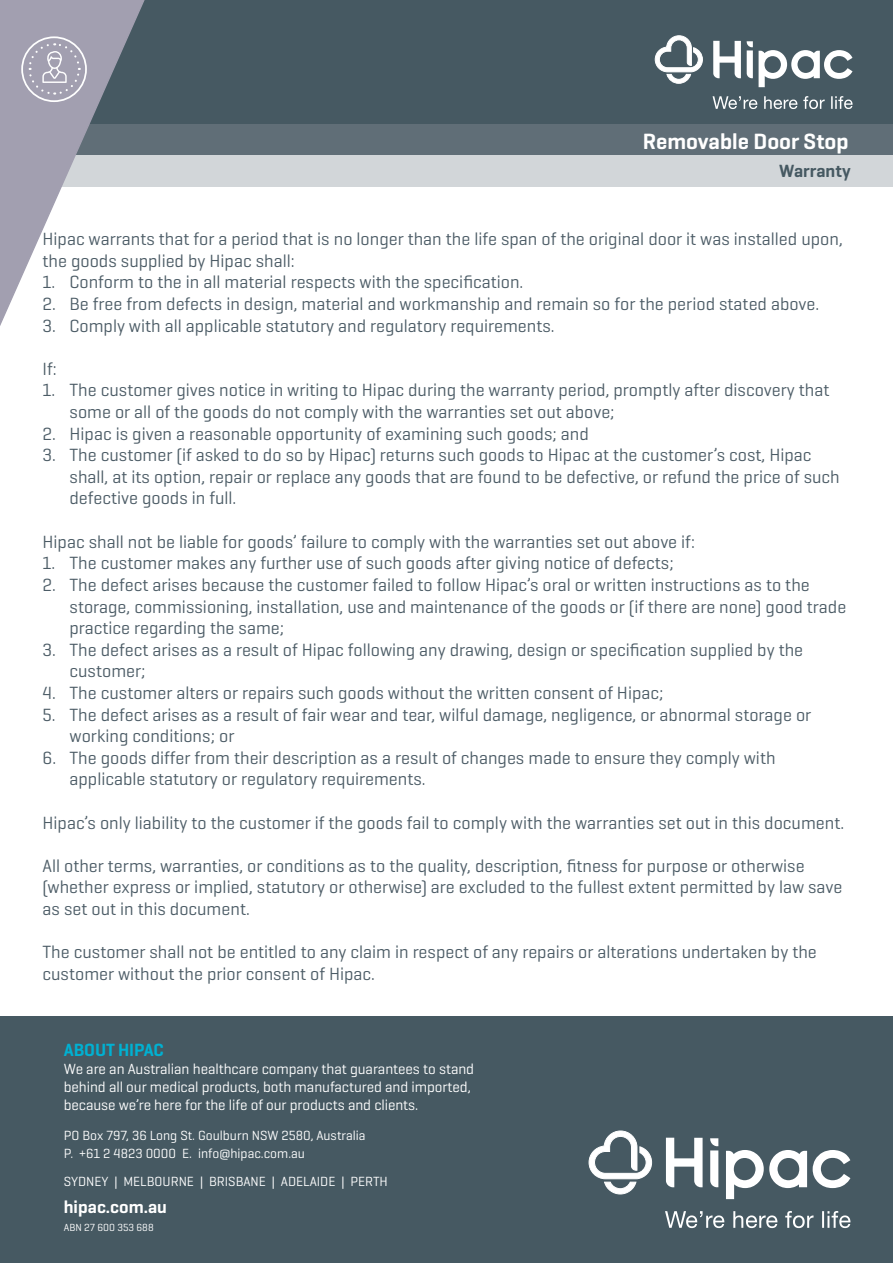
<style>
.page{position:relative;width:893px;height:1263px;background:#fff}
.page>*{position:absolute;margin:0;border:0;box-sizing:border-box;transform-origin:0 0}
.t1{font:600 22.5px "Geogrotesque";color:#fff}
.t2{font:18px/21.6px "Geogrotesque";color:#4c5c66}
.t3{font:600 18px "Geogrotesque";color:#fff}
.t4{font:600 18px "Geogrotesque";letter-spacing:-.005em;color:#00b1d2}
.t5{font:600 18px "Geogrotesque";color:#465962}
.t6{font:15px/18px "Geogrotesque";letter-spacing:-.005em;color:#fff}
.t7{font:13.5px/18px "Geogrotesque";color:#fff}
.t8{font:10.5px "Geogrotesque";color:#fff}
</style>
<div class="page">
<div style="left:0;top:1016px;width:893px;height:247px;background:#465962"></div>
<svg style="left:588px;top:1130px;width:65px;height:65px"></svg>
<svg style="left:665px;top:1211px;width:185px;height:17px"></svg>
<svg style="left:813px;top:1150px;width:37px;height:38px"></svg>
<svg style="left:726px;top:1150px;width:81px;height:49px"></svg>
<svg style="left:710px;top:1138px;width:8px;height:49px"></svg>
<svg style="left:666px;top:1138px;width:37px;height:49px"></svg>
<div style="left:0;top:123px;width:893px;height:32px;background:#606e77"></div>
<div style="left:0;top:155px;width:893px;height:32px;background:#d2d6d9"></div>
<div style="left:0;top:0;width:893px;height:123px;background:#465962"></div>
<svg style="left:654px;top:35px;width:49px;height:49px"></svg>
<svg style="left:713px;top:96px;width:140px;height:13px"></svg>
<svg style="left:759px;top:50px;width:93px;height:37px"></svg>
<svg style="left:747px;top:41px;width:6px;height:37px"></svg>
<svg style="left:713px;top:41px;width:28px;height:37px"></svg>
<svg style="left:0;top:0;width:168px;height:326px"></svg>
<div style="left:21px;top:36px;width:66px;height:66px;border:2px solid #fff;border-radius:50%"></div>
<svg style="left:27px;top:42px;width:54px;height:54px"></svg>
<p class="t1" style="left:643px;top:127px;width:207px">Removable Door Stop</p>
<p class="t5" style="left:779px;top:160px;width:73px">Warranty</p>
<p class="t2" style="left:43px;top:228px;width:802px">Hipac warrants that for a period that is no longer than the life span of the original door it was installed upon, the goods supplied by Hipac shall:</p>
<p class="t2" style="left:43px;top:271px;width:482px">1. Conform to the in all material respects with the specification.</p>
<p class="t2" style="left:43px;top:293px;width:778px">2. Be free from defects in design, material and workmanship and remain so for the period stated above.</p>
<p class="t2" style="left:43px;top:314px;width:514px">3. Comply with all applicable statutory and regulatory requirements.</p>
<p class="t2" style="left:43px;top:357px;width:16px">If:</p>
<p class="t2" style="left:70px;top:379px;width:761px;text-indent:-27px">1. The customer gives notice in writing to Hipac during the warranty period, promptly after discovery that some or all of the goods do not comply with the warranties set out above;</p>
<p class="t2" style="left:43px;top:422px;width:548px">2. Hipac is given a reasonable opportunity of examining such goods; and</p>
<p class="t2" style="left:70px;top:444px;width:772px;text-indent:-27px">3. The customer (if asked to do so by Hipac) returns such goods to Hipac at the customer’s cost, Hipac shall, at its option, repair or replace any goods that are found to be defective, or refund the price of such defective goods in full.</p>
<p class="t2" style="left:43px;top:530px;width:654px">Hipac shall not be liable for goods’ failure to comply with the warranties set out above if:</p>
<p class="t2" style="left:43px;top:552px;width:633px">1. The customer makes any further use of such goods after giving notice of defects;</p>
<p class="t2" style="left:70px;top:573px;width:778px;text-indent:-27px">2. The defect arises because the customer failed to follow Hipac’s oral or written instructions as to the storage, commissioning, installation, use and maintenance of the goods or (if there are none) good trade practice regarding the same;</p>
<p class="t2" style="left:70px;top:638px;width:735px;text-indent:-27px">3. The defect arises as a result of Hipac following any drawing, design or specification supplied by the customer;</p>
<p class="t2" style="left:43px;top:681px;width:622px">4. The customer alters or repairs such goods without the written consent of Hipac;</p>
<p class="t2" style="left:70px;top:703px;width:743px;text-indent:-27px">5. The defect arises as a result of fair wear and tear, wilful damage, negligence, or abnormal storage or working conditions; or</p>
<p class="t2" style="left:70px;top:746px;width:707px;text-indent:-27px">6. The goods differ from their description as a result of changes made to ensure they comply with applicable statutory or regulatory requirements.</p>
<p class="t2" style="left:43px;top:811px;width:803px">Hipac’s only liability to the customer if the goods fail to comply with the warranties set out in this document.</p>
<p class="t2" style="left:43px;top:854px;width:801px">All other terms, warranties, or conditions as to the quality, description, fitness for purpose or otherwise (whether express or implied, statutory or otherwise) are excluded to the fullest extent permitted by law save as set out in this document.</p>
<p class="t2" style="left:43px;top:941px;width:776px">The customer shall not be entitled to any claim in respect of any repairs or alterations undertaken by the customer without the prior consent of Hipac.</p>
<p class="t4" style="left:64px;top:1038px;width:101px">ABOUT HIPAC</p>
<p class="t6" style="left:64px;top:1059px;width:412px">We are an Australian healthcare company that guarantees to stand behind all our medical products, both manufactured and imported, because we’re here for the life of our products and clients.</p>
<p class="t7" style="left:64px;top:1126px;width:303px">PO Box 797, 36 Long St. Goulburn NSW 2580, Australia<br>P. +61 2 4823 0000 E. info@hipac.com.au</p>
<p class="t7" style="left:64px;top:1172px;width:326px">SYDNEY | MELBOURNE | BRISBANE | ADELAIDE | PERTH</p>
<p class="t3" style="left:64px;top:1196px;width:105px">hipac.com.au</p>
<p class="t8" style="left:64px;top:1221px;width:91px">ABN 27 600 353 688</p>
</div>
